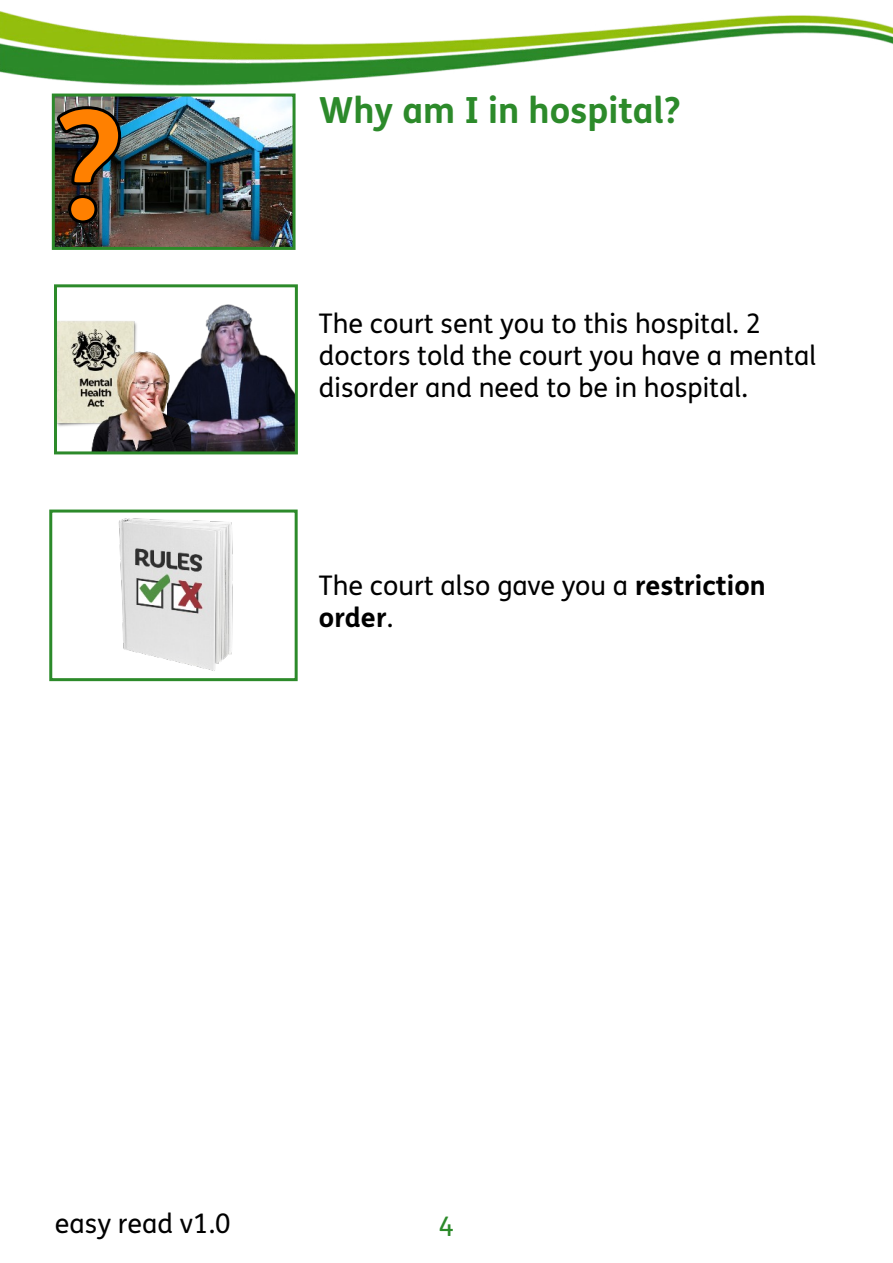
<style>
.page{position:relative;width:893px;height:1263px;background:#fff}
.page>*{position:absolute;margin:0;border:0;box-sizing:border-box;transform-origin:0 0}
.t1{font:700 36px "FS Me";color:#2c8a2a}
.t2{font:27px/32.1px "FS Me";color:#000}
.t3{font:27px "FS Me";color:#2c8a2a}
.s1{font-weight:700}
</style>
<div class="page">
<img style="left:0;top:11px;width:893px;height:74px">
<img style="left:56px;top:98px;width:236px;height:148px">
<div style="left:52px;top:94px;width:244px;height:156px;border:3px solid #2c8a2a"></div>
<img style="left:55px;top:105px;width:68px;height:120px">
<div style="left:49px;top:509px;width:249px;height:172px;border:3px solid #2c8a2a"></div>
<img style="left:118px;top:518px;width:115px;height:153px">
<img style="left:193px;top:304px;width:101px;height:146px">
<img style="left:54px;top:321px;width:139px;height:134px">
<div style="left:54px;top:284px;width:244px;height:170px;border:3px solid #2c8a2a"></div>
<h1 class="t1" style="left:319px;top:96px;width:363px">Why am I in hospital?</h1>
<p class="t2" style="left:319px;top:310px;width:499px">The court sent you to this hospital. 2 doctors told the court you have a mental disorder and need to be in hospital.</p>
<p class="t2" style="left:319px;top:572px;width:448px">The court also gave you a <span class="s1">restriction order</span>.</p>
<p class="t2" style="left:55px;top:1210px;width:177px">easy read v1.0</p>
<p class="t3" style="left:439px;top:1216px;width:17px">4</p>
</div>
